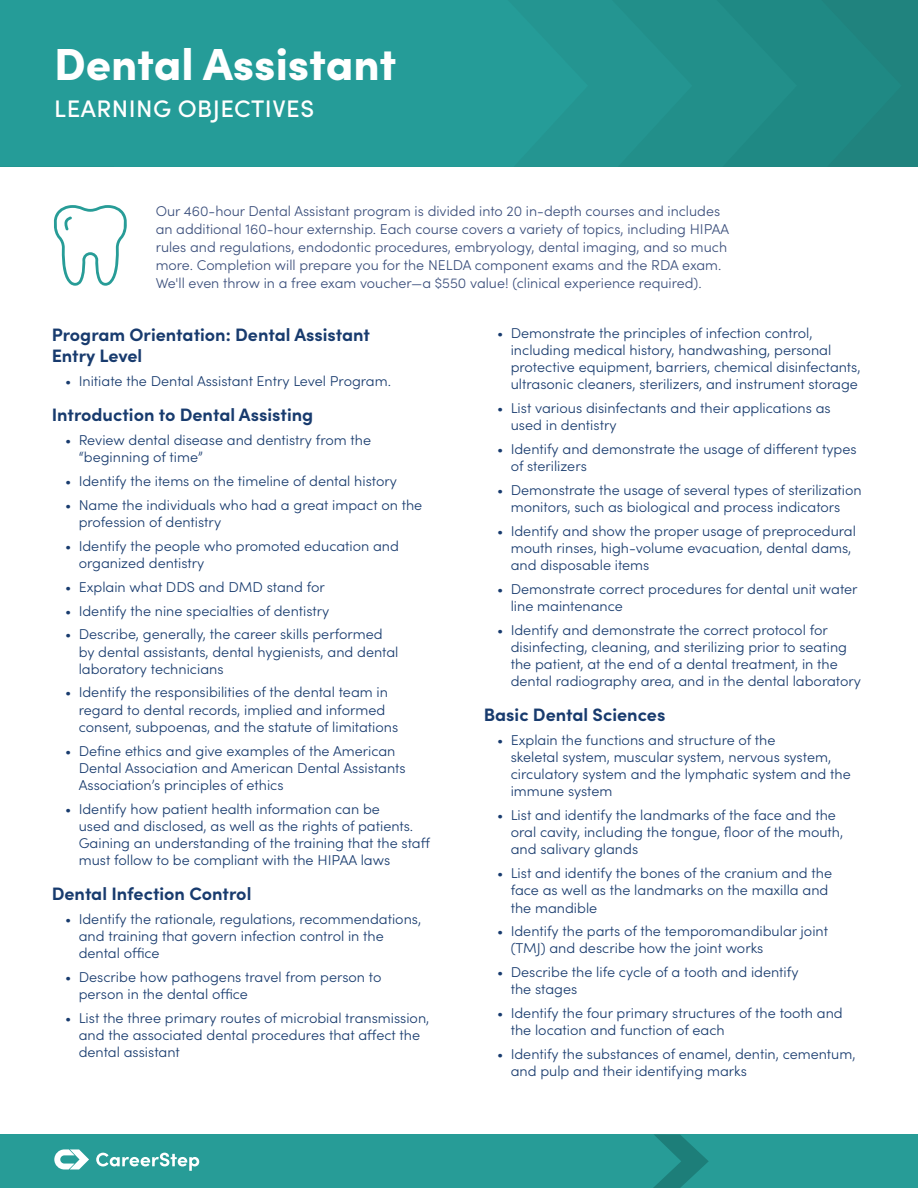
<style>
.page{position:relative;width:918px;height:1188px;background:#fff}
.page>*{position:absolute;margin:0;border:0;box-sizing:border-box;transform-origin:0 0}
.t1{font:900 45px "Sofia Pro";color:#fff}
.t2{font:500 24px "Sofia Pro";letter-spacing:.02em;color:#fff}
.Column_Header_Small{font:700 18px/21.6px "Sofia Pro";color:#183b6e}
.t3{font:300 14.25px/17.1px "Sofia Pro";color:#183b6e}
.Body_Copy_NEW{font:300 14.25px/18px "Sofia Pro";color:#3a4e7b}
</style>
<div class="page">
<div style="left:797px;top:0;width:105px;height:167px;background:#1f8984"></div>
<div style="left:692px;top:0;width:105px;height:167px;background:#228f8a"></div>
<div style="left:588px;top:0;width:104px;height:167px;background:#249591"></div>
<div style="left:0;top:0;width:588px;height:167px;background:#259c98"></div>
<div style="left:0;top:1134px;width:918px;height:54px;background:#279c97"></div>
<svg style="left:653px;top:1134px;width:56px;height:54px"></svg>
<svg style="left:54px;top:1149px;width:35px;height:20px"></svg>
<svg style="left:96px;top:1153px;width:103px;height:18px"></svg>
<svg style="left:53px;top:205px;width:74px;height:81px"></svg>
<h1 class="t1" style="left:54px;top:28px;width:344px">Dental Assistant</h1>
<h2 class="t2" style="left:54px;top:91px;width:261px">LEARNING OBJECTIVES</h2>
<p class="Body_Copy_NEW" style="left:156px;top:201px;width:575px">Our 460-hour Dental Assistant program is divided into 20 in-depth courses and includes an additional 160-hour externship. Each course covers a variety of topics, including HIPAA rules and regulations, endodontic procedures, embryology, dental imaging, and so much more. Completion will prepare you for the NELDA component exams and the RDA exam.<br>We'll even throw in a free exam voucher—a $550 value! (clinical experience required).</p>
<p class="Column_Header_Small" style="left:52px;top:322px;width:320px">Program Orientation: Dental Assistant<br>Entry Level</p>
<p class="t3" style="left:65px;top:372px;width:327px">• Initiate the Dental Assistant Entry Level Program.</p>
<p class="Column_Header_Small" style="left:52px;top:403px;width:263px">Introduction to Dental Assisting</p>
<p class="t3" style="left:79px;top:431px;width:294px;text-indent:-14px">• Review dental disease and dentistry from the “beginning of time”</p>
<p class="t3" style="left:65px;top:472px;width:333px">• Identify the items on the timeline of dental history</p>
<p class="t3" style="left:79px;top:496px;width:345px;text-indent:-14px">• Name the individuals who had a great impact on the profession of dentistry</p>
<p class="t3" style="left:79px;top:536px;width:322px;text-indent:-14px">• Identify the people who promoted education and organized dentistry</p>
<p class="t3" style="left:65px;top:577px;width:261px">• Explain what DDS and DMD stand for</p>
<p class="t3" style="left:65px;top:601px;width:266px">• Identify the nine specialties of dentistry</p>
<p class="t3" style="left:79px;top:625px;width:321px;text-indent:-14px">• Describe, generally, the career skills performed by dental assistants, dental hygienists, and dental laboratory technicians</p>
<p class="t3" style="left:79px;top:683px;width:321px;text-indent:-14px">• Identify the responsibilities of the dental team in regard to dental records, implied and informed consent, subpoenas, and the statute of limitations</p>
<p class="t3" style="left:79px;top:741px;width:328px;text-indent:-14px">• Define ethics and give examples of the American<br>Dental Association and American Dental Assistants<br>Association’s principles of ethics</p>
<p class="t3" style="left:79px;top:799px;width:353px;text-indent:-14px">• Identify how patient health information can be<br>used and disclosed, as well as the rights of patients.<br>Gaining an understanding of the training that the staff must follow to be compliant with the HIPAA laws</p>
<p class="Column_Header_Small" style="left:52px;top:881px;width:201px">Dental Infection Control</p>
<p class="t3" style="left:79px;top:910px;width:344px;text-indent:-14px">• Identify the rationale, regulations, recommendations, and training that govern infection control in the dental office</p>
<p class="t3" style="left:79px;top:968px;width:304px;text-indent:-14px">• Describe how pathogens travel from person to person in the dental office</p>
<p class="t3" style="left:79px;top:1009px;width:352px;text-indent:-14px">• List the three primary routes of microbial transmission, and the associated dental procedures that affect the dental assistant</p>
<p class="t3" style="left:511px;top:324px;width:351px;text-indent:-13px">• Demonstrate the principles of infection control, including medical history, handwashing, personal protective equipment, barriers, chemical disinfectants, ultrasonic cleaners, sterilizers, and instrument storage</p>
<p class="t3" style="left:511px;top:399px;width:322px;text-indent:-13px">• List various disinfectants and their applications as used in dentistry</p>
<p class="t3" style="left:511px;top:440px;width:347px;text-indent:-13px">• Identify and demonstrate the usage of different types of sterilizers</p>
<p class="t3" style="left:497px;top:481px;width:366px;text-align:center">• Demonstrate the usage of several types of sterilization monitors, such as biological and process indicators</p>
<p class="t3" style="left:511px;top:522px;width:347px;text-indent:-13px">• Identify and show the proper usage of preprocedural mouth rinses, high-volume evacuation, dental dams, and disposable items</p>
<p class="t3" style="left:511px;top:580px;width:348px;text-indent:-13px">• Demonstrate correct procedures for dental unit water line maintenance</p>
<p class="t3" style="left:511px;top:621px;width:352px;text-indent:-13px">• Identify and demonstrate the correct protocol for disinfecting, cleaning, and sterilizing prior to seating the patient, at the end of a dental treatment, in the dental radiography area, and in the dental laboratory</p>
<p class="Column_Header_Small" style="left:484px;top:703px;width:183px">Basic Dental Sciences</p>
<p class="t3" style="left:511px;top:731px;width:342px;text-indent:-13px">• Explain the functions and structure of the<br>skeletal system, muscular system, nervous system, circulatory system and the lymphatic system and the immune system</p>
<p class="t3" style="left:511px;top:806px;width:334px;text-indent:-13px">• List and identify the landmarks of the face and the oral cavity, including the tongue, floor of the mouth, and salivary glands</p>
<p class="t3" style="left:511px;top:864px;width:323px;text-indent:-13px">• List and identify the bones of the cranium and the face as well as the landmarks on the maxilla and the mandible</p>
<p class="t3" style="left:511px;top:922px;width:319px;text-indent:-13px">• Identify the parts of the temporomandibular joint (TMJ) and describe how the joint works</p>
<p class="t3" style="left:511px;top:963px;width:289px;text-indent:-13px">• Describe the life cycle of a tooth and identify the stages</p>
<p class="t3" style="left:511px;top:1004px;width:333px;text-indent:-13px">• Identify the four primary structures of the tooth and the location and function of each</p>
<p class="t3" style="left:511px;top:1045px;width:346px;text-indent:-13px">• Identify the substances of enamel, dentin, cementum, and pulp and their identifying marks</p>
</div>
